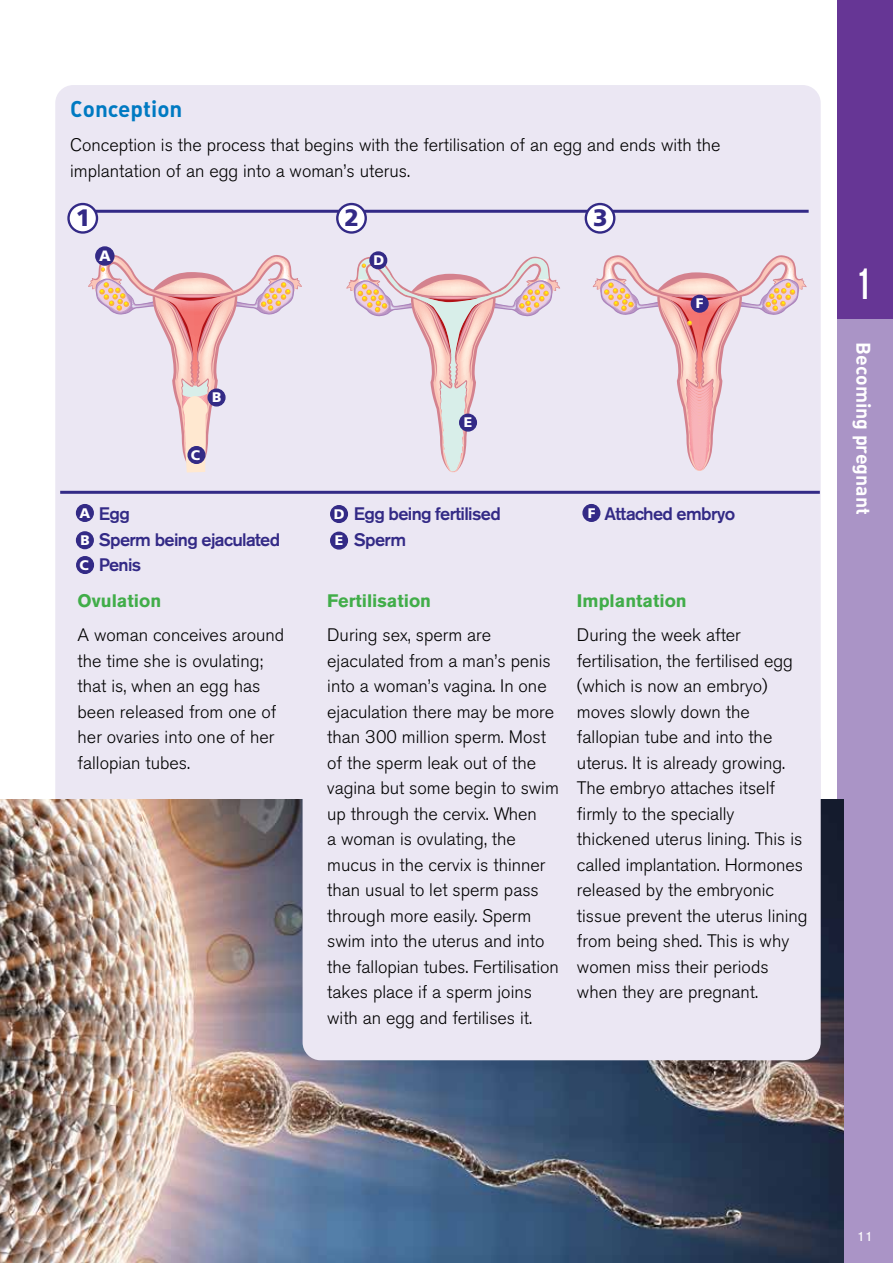
<style>
.page{position:relative;width:893px;height:1263px;background:#fff}
.page>*{position:absolute;margin:0;border:0;box-sizing:border-box;transform-origin:0 0}
.t1{font:500 condensed 43.5px "Akzidenz Grotesk BE";color:#fff}
.t2{font:900 23.7px "Frutiger";color:#332a86}
.t3{font:22.5px "DIN Bold Alternate";color:#007ac2}
.t4{font:19.5px "DIN Bold Alternate";color:#fff}
.t5{font:300 18px/25.5px "Akzidenz Grotesk BE";color:#000}
.t6{font:500 18px/25.5px "Akzidenz Grotesk BE";letter-spacing:-.035em;color:#332a86}
.t7{font:700 18px "Akzidenz Grotesk BE";color:#41ad49}
.t8{font:900 15px "Frutiger";color:#fff}
.t9{font:900 13.95px/26.5px "Frutiger";color:#fff}
.t10{font:13.5px "Akzidenz Grotesk BE";color:#fff}
</style>
<div class="page">
<div style="left:838px;top:0;width:55px;height:1263px;background:#aa94c6"></div>
<div style="left:838px;top:0;width:55px;height:318px;background:#663695"></div>
<div style="left:55px;top:85px;width:766px;height:975px;background:#ebe7f3;border-radius:18px"></div>
<hr style="left:70px;top:210px;width:739px;height:3px;background:#332a86">
<div style="left:69px;top:204px;width:28px;height:28px;background:#fff;border-radius:50%"></div>
<div style="left:67px;top:203px;width:31px;height:31px;border:2px solid #332a86;border-radius:50%"></div>
<div style="left:337px;top:204px;width:29px;height:28px;background:#fff;border-radius:50%"></div>
<div style="left:336px;top:203px;width:31px;height:31px;border:2px solid #332a86;border-radius:50%"></div>
<div style="left:586px;top:204px;width:28px;height:28px;background:#fff;border-radius:50%"></div>
<div style="left:585px;top:203px;width:30px;height:31px;border:2px solid #332a86;border-radius:50%"></div>
<svg style="left:88px;top:255px;width:214px;height:217px"></svg>
<svg style="left:346px;top:257px;width:214px;height:215px"></svg>
<svg style="left:593px;top:255px;width:213px;height:215px"></svg>
<div style="left:96px;top:247px;width:18px;height:18px;background:#332a86;border-radius:50%"></div>
<div style="left:95px;top:246px;width:20px;height:20px;border:1px solid #332a86;border-radius:50%"></div>
<div style="left:208px;top:389px;width:17px;height:17px;background:#332a86;border-radius:50%"></div>
<div style="left:208px;top:388px;width:18px;height:18px;border:1px solid #332a86;border-radius:50%"></div>
<div style="left:188px;top:447px;width:17px;height:16px;background:#332a86;border-radius:50%"></div>
<div style="left:187px;top:446px;width:19px;height:18px;border:1px solid #332a86;border-radius:50%"></div>
<div style="left:370px;top:252px;width:17px;height:17px;background:#332a86;border-radius:50%"></div>
<div style="left:369px;top:251px;width:18px;height:18px;border:1px solid #332a86;border-radius:50%"></div>
<div style="left:460px;top:414px;width:16px;height:17px;background:#332a86;border-radius:50%"></div>
<div style="left:459px;top:414px;width:18px;height:18px;border:1px solid #332a86;border-radius:50%"></div>
<div style="left:691px;top:295px;width:17px;height:17px;background:#332a86;border-radius:50%"></div>
<div style="left:691px;top:295px;width:18px;height:18px;border:1px solid #332a86;border-radius:50%"></div>
<hr style="left:60px;top:491px;width:760px;height:3px;background:#332a86">
<div style="left:77px;top:505px;width:16px;height:16px;background:#332a86;border-radius:50%"></div>
<div style="left:76px;top:504px;width:18px;height:18px;border:1px solid #332a86;border-radius:50%"></div>
<div style="left:77px;top:532px;width:16px;height:17px;background:#332a86;border-radius:50%"></div>
<div style="left:76px;top:531px;width:18px;height:18px;border:1px solid #332a86;border-radius:50%"></div>
<div style="left:331px;top:506px;width:16px;height:16px;background:#332a86;border-radius:50%"></div>
<div style="left:330px;top:505px;width:18px;height:18px;border:1px solid #332a86;border-radius:50%"></div>
<div style="left:331px;top:532px;width:16px;height:17px;background:#332a86;border-radius:50%"></div>
<div style="left:330px;top:532px;width:18px;height:18px;border:1px solid #332a86;border-radius:50%"></div>
<div style="left:583px;top:505px;width:17px;height:16px;background:#332a86;border-radius:50%"></div>
<div style="left:582px;top:504px;width:18px;height:18px;border:1px solid #332a86;border-radius:50%"></div>
<img style="left:0;top:799px;width:843px;height:464px">
<div style="left:303px;top:725px;width:518px;height:335px;background:#ebe7f3;border-radius:18px"></div>
<div style="left:77px;top:557px;width:16px;height:16px;background:#332a86;border-radius:50%"></div>
<div style="left:76px;top:556px;width:18px;height:18px;border:1px solid #332a86;border-radius:50%"></div>
<p class="t3" style="left:70px;top:94px;width:114px">Conception</p>
<p class="t5" style="left:70px;top:133px;width:652px">Conception is the process that begins with the fertilisation of an egg and ends with the implantation of an egg into a woman’s uterus.</p>
<h2 class="t2" style="left:76px;top:204px;width:16px">1</h2>
<h2 class="t2" style="left:344px;top:204px;width:16px">2</h2>
<h2 class="t2" style="left:593px;top:204px;width:16px">3</h2>
<p class="t8" style="left:99px;top:247px;width:13px">A</p>
<p class="t9" style="left:373px;top:247px;width:12px">D</p>
<p class="t9" style="left:212px;top:384px;width:11px">B</p>
<p class="t9" style="left:191px;top:441px;width:11px">C</p>
<p class="t9" style="left:464px;top:409px;width:10px">E</p>
<p class="t9" style="left:696px;top:290px;width:9px">F</p>
<p class="t6" style="left:99px;top:501px;width:183px">Egg<br>Sperm being ejaculated<br>Penis</p>
<p class="t6" style="left:354px;top:501px;width:148px">Egg being fertilised<br>Sperm</p>
<p class="t9" style="left:80px;top:499px;width:12px">A</p>
<p class="t6" style="left:605px;top:501px;width:132px">Attached embryo</p>
<p class="t9" style="left:80px;top:527px;width:11px">B</p>
<p class="t9" style="left:334px;top:500px;width:12px">D<br>E</p>
<p class="t9" style="left:588px;top:499px;width:9px">F</p>
<p class="t9" style="left:79px;top:551px;width:11px">C</p>
<p class="t7" style="left:78px;top:590px;width:85px">Ovulation</p>
<p class="t5" style="left:78px;top:622px;width:208px">A woman conceives around the time she is ovulating; that is, when an egg has been released from one of her ovaries into one of her fallopian tubes.</p>
<p class="t7" style="left:327px;top:590px;width:105px">Fertilisation</p>
<p class="t5" style="left:327px;top:623px;width:233px">During sex, sperm are ejaculated from a man’s penis into a woman’s vagina. In one ejaculation there may be more than 300 million sperm. Most of the sperm leak out of the vagina but some begin to swim up through the cervix. When<br>a woman is ovulating, the mucus in the cervix is thinner than usual to let sperm pass through more easily. Sperm swim into the uterus and into the fallopian tubes. Fertilisation takes place if a sperm joins with an egg and fertilises it.</p>
<p class="t7" style="left:577px;top:591px;width:111px">Implantation</p>
<p class="t5" style="left:577px;top:623px;width:232px">During the week after fertilisation, the fertilised egg (which is now an embryo) moves slowly down the fallopian tube and into the uterus. It is already growing.<br>The embryo attaches itself firmly to the specially thickened uterus lining. This is called implantation. Hormones released by the embryonic tissue prevent the uterus lining from being shed. This is why women miss their periods when they are pregnant.</p>
<h1 class="t1" style="left:857px;top:260px;width:17px">1</h1>
<p class="t4" style="left:876px;top:342px;width:174px;rotate:90deg">Becoming pregnant</p>
<p class="t10" style="left:857px;top:1229px;width:17px">11</p>
</div>
